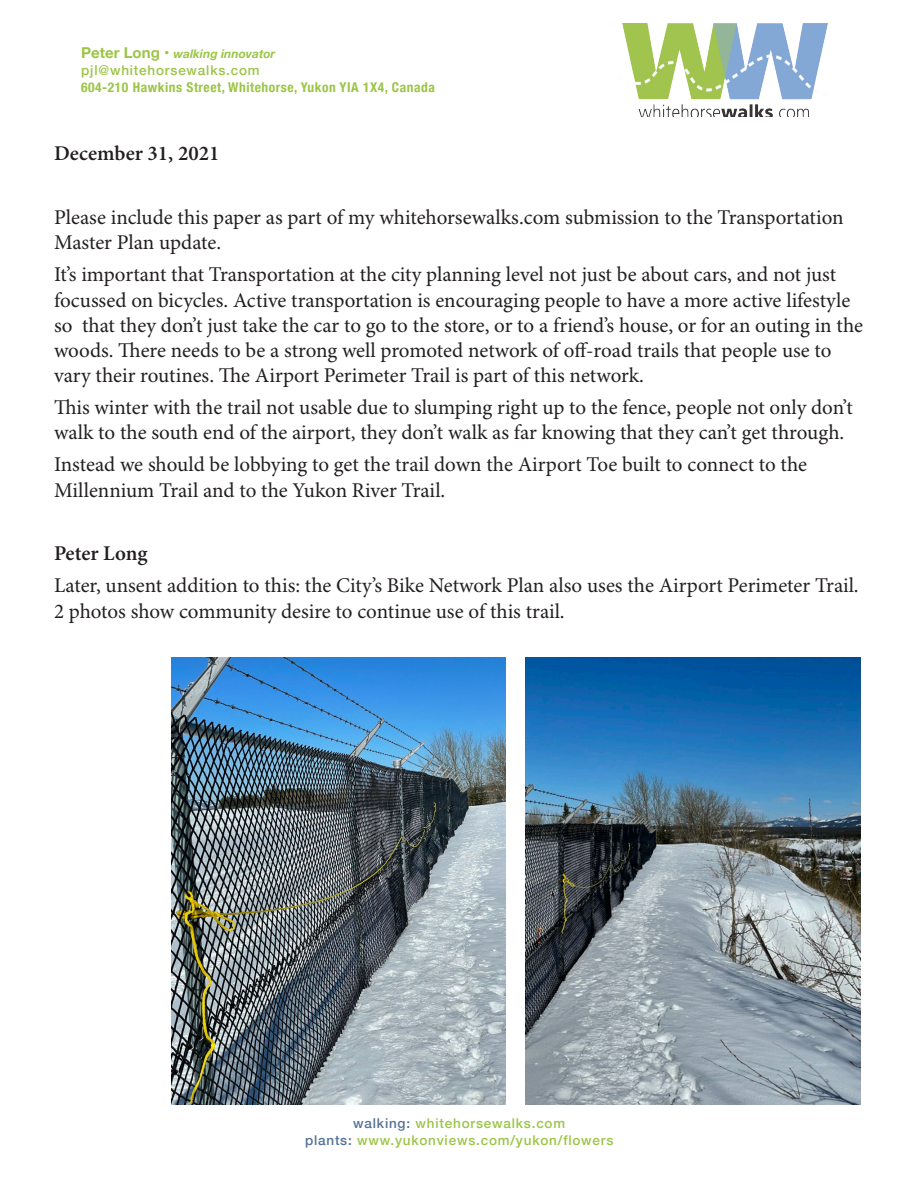
<style>
.page{position:relative;width:918px;height:1188px;background:#fff}
.page>*{position:absolute;margin:0;border:0;box-sizing:border-box;transform-origin:0 0}
.t1{font:21px/25.2px "Minion Pro";letter-spacing:-.005em;color:#231f20}
.t2{font:600 21px "Minion Pro";color:#231f20}
.t3{font:500 13.5px/17px "Helvetica Neue";letter-spacing:.06em;color:#9cc546;text-align:center}
.t4{font:700 condensed 13.5px "Helvetica Neue";letter-spacing:.04em;color:#9cc546}
.t5{font:italic 700 12px "Helvetica Neue";color:#9cc546}
.s1{font-style:normal;font-size:15px}
.s2{color:#557396}
</style>
<div class="page">
<img style="left:622px;top:23px;width:206px;height:93px">
<img style="left:526px;top:658px;width:335px;height:446px">
<img style="left:171px;top:658px;width:335px;height:446px">
<p class="t5" style="left:81px;top:46px;width:196px"><span class="s1">Peter Long •</span> walking innovator</p>
<p class="t3" style="left:81px;top:61px;width:180px">pjl@whitehorsewalks.com</p>
<p class="t4" style="left:81px;top:79px;width:355px">604-210 Hawkins Street, Whitehorse, Yukon YIA 1X4, Canada</p>
<p class="t2" style="left:54px;top:145px;width:167px">December 31, 2021</p>
<p class="t1" style="left:54px;top:207px;width:791px">Please include this paper as part of my whitehorsewalks.com submission to the Transportation<br>Master Plan update.</p>
<p class="t1" style="left:54px;top:264px;width:811px">It’s important that Transportation at the city planning level not just be about cars, and not just focussed on bicycles. Active transportation is encouraging people to have a more active lifestyle so that they don’t just take the car to go to the store, or to a friend’s house, or for an outing in the woods. There needs to be a strong well promoted network of off-road trails that people use to vary their routines. The Airport Perimeter Trail is part of this network.</p>
<p class="t1" style="left:54px;top:397px;width:800px">This winter with the trail not usable due to slumping right up to the fence, people not only don’t walk to the south end of the airport, they don’t walk as far knowing that they can’t get through.</p>
<p class="t1" style="left:54px;top:454px;width:755px">Instead we should be lobbying to get the trail down the Airport Toe built to connect to the<br>Millennium Trail and to the Yukon River Trail.</p>
<p class="t2" style="left:54px;top:545px;width:95px">Peter Long</p>
<p class="t1" style="left:54px;top:575px;width:806px">Later, unsent addition to this: the City’s Bike Network Plan also uses the Airport Perimeter Trail.<br>2 photos show community desire to continue use of this trail.</p>
<p class="t3" style="left:305px;top:1114px;width:310px"><span class="s2">walking:</span> whitehorsewalks.com<br><span class="s2">plants:</span> www.yukonviews.com/yukon/flowers</p>
</div>
